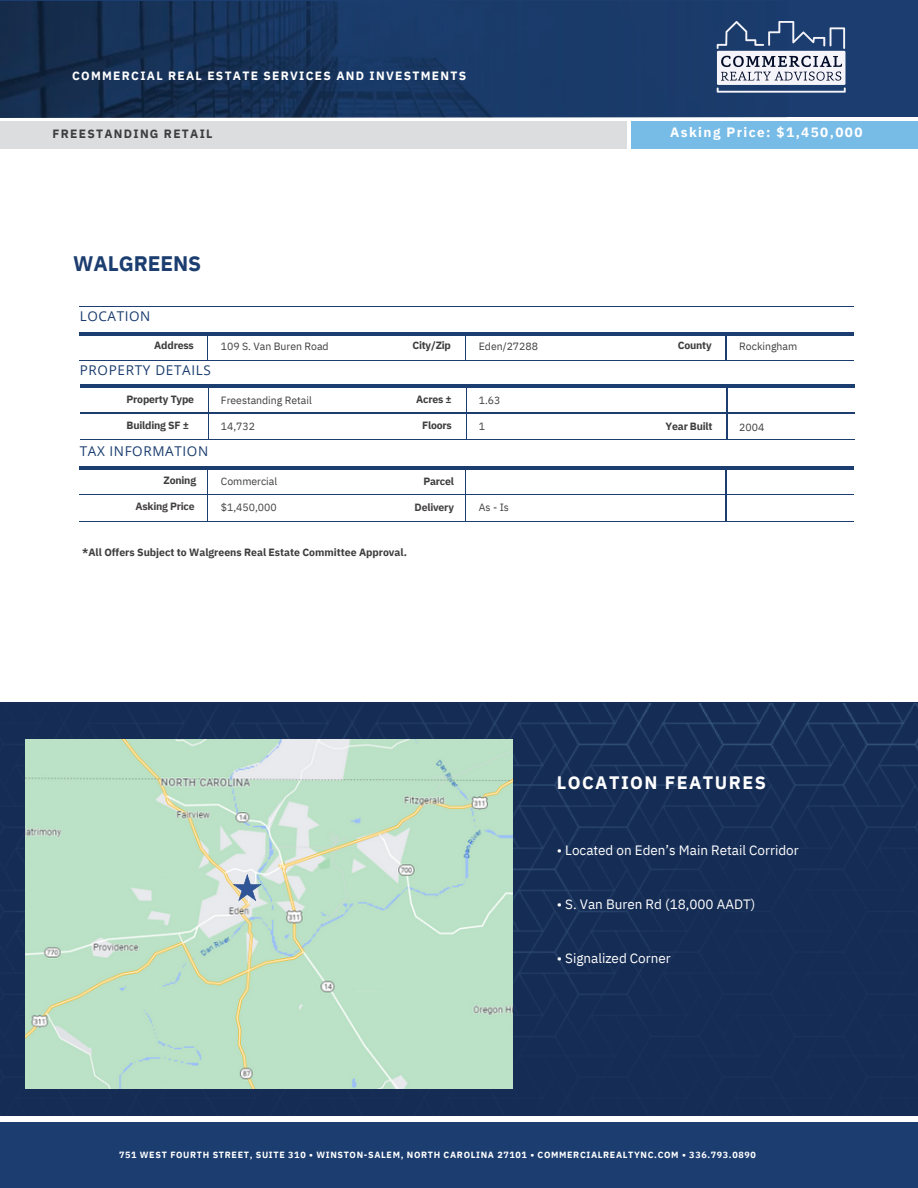
<style>
.page{position:relative;width:918px;height:1188px;background:#fff}
.page>*{position:absolute;margin:0;border:0;box-sizing:border-box;transform-origin:0 0}
.t1{font:700 21px "IBM Plex Sans";letter-spacing:-.005em;color:#1b3d6f}
.t2{font:700 18px "IBM Plex Sans";letter-spacing:.08em;color:#fff}
.t3{font:13.5px "IBM Plex Sans";color:#fff}
.t4{font:13.5px "Open Sans";letter-spacing:.045em;color:#1b3d6f}
.t5{font:700 13.5px "IBM Plex Sans";letter-spacing:.105em;color:#fff}
.t6{font:700 12px "IBM Plex Sans";letter-spacing:.11em;color:#fff}
.t7{font:700 12px "IBM Plex Sans";letter-spacing:.105em;color:#3f3e3f}
.t8{font:700 10.5px "IBM Plex Sans";letter-spacing:-.02em;color:#3f3e3f}
.t9{font:10.5px "IBM Plex Sans";letter-spacing:-.005em;color:#3f3e3f}
.t10{font:700 10.5px "IBM Plex Sans";letter-spacing:-.02em;color:#444243}
.t11{font:10.5px "IBM Plex Sans";letter-spacing:-.005em;color:#444243}
.t12{font:700 9px "IBM Plex Sans";letter-spacing:.07em;color:#fff}
</style>
<div class="page">
<div style="left:0;top:703px;width:918px;height:413px;background:#152c54"></div>
<img style="left:26px;top:739px;width:486px;height:350px">
<svg style="left:233px;top:874px;width:29px;height:27px"></svg>
<div style="left:0;top:121px;width:627px;height:27px;background:#dcddde"></div>
<div style="left:631px;top:121px;width:287px;height:27px;background:#77bbe7"></div>
<div style="left:0;top:0;width:918px;height:117px;background:#1b3d6f"></div>
<img style="left:0;top:1px;width:788px;height:116px">
<div style="left:0;top:1123px;width:918px;height:65px;background:#1b3d6f"></div>
<div style="left:717px;top:51px;width:128px;height:34px;background:#f4f4fa"></div>
<svg style="left:721px;top:56px;width:121px;height:25px"></svg>
<svg style="left:717px;top:87px;width:129px;height:6px"></svg>
<svg style="left:717px;top:21px;width:128px;height:28px"></svg>
<hr style="left:207px;top:494px;width:129px;height:1px;background:#1b3d6f">
<hr style="left:207px;top:521px;width:129px;height:1px;background:#1b3d6f">
<hr style="left:465px;top:494px;width:129px;height:1px;background:#1b3d6f">
<hr style="left:465px;top:521px;width:129px;height:1px;background:#1b3d6f">
<hr style="left:726px;top:494px;width:128px;height:1px;background:#1b3d6f">
<hr style="left:726px;top:521px;width:128px;height:1px;background:#1b3d6f">
<hr style="left:594px;top:494px;width:132px;height:1px;background:#1b3d6f">
<svg style="left:726px;top:469px;width:1px;height:52px"></svg>
<hr style="left:594px;top:521px;width:132px;height:1px;background:#1b3d6f">
<hr style="left:336px;top:494px;width:129px;height:1px;background:#1b3d6f">
<svg style="left:465px;top:469px;width:1px;height:52px"></svg>
<hr style="left:336px;top:521px;width:129px;height:1px;background:#1b3d6f">
<hr style="left:80px;top:494px;width:127px;height:1px;background:#1b3d6f">
<svg style="left:207px;top:469px;width:1px;height:52px"></svg>
<hr style="left:80px;top:521px;width:127px;height:1px;background:#1b3d6f">
<hr style="left:80px;top:466px;width:127px;height:3px;background:#1b3d6f">
<hr style="left:207px;top:466px;width:129px;height:3px;background:#1b3d6f">
<hr style="left:336px;top:466px;width:129px;height:3px;background:#1b3d6f">
<hr style="left:465px;top:466px;width:129px;height:3px;background:#1b3d6f">
<hr style="left:594px;top:466px;width:132px;height:3px;background:#1b3d6f">
<hr style="left:726px;top:466px;width:128px;height:3px;background:#1b3d6f">
<hr style="left:80px;top:307px;width:127px;height:1px;background:#1b3d6f">
<hr style="left:207px;top:307px;width:129px;height:1px;background:#1b3d6f">
<hr style="left:336px;top:307px;width:129px;height:1px;background:#1b3d6f">
<hr style="left:465px;top:307px;width:129px;height:1px;background:#1b3d6f">
<hr style="left:594px;top:307px;width:132px;height:1px;background:#1b3d6f">
<hr style="left:726px;top:307px;width:128px;height:1px;background:#1b3d6f">
<hr style="left:207px;top:360px;width:129px;height:1px;background:#1b3d6f">
<hr style="left:465px;top:360px;width:129px;height:1px;background:#1b3d6f">
<hr style="left:726px;top:360px;width:128px;height:1px;background:#1b3d6f">
<hr style="left:80px;top:360px;width:127px;height:1px;background:#1b3d6f">
<hr style="left:336px;top:360px;width:129px;height:1px;background:#1b3d6f">
<hr style="left:594px;top:360px;width:132px;height:1px;background:#1b3d6f">
<svg style="left:726px;top:335px;width:1px;height:25px"></svg>
<svg style="left:465px;top:335px;width:1px;height:25px"></svg>
<svg style="left:207px;top:335px;width:1px;height:25px"></svg>
<hr style="left:80px;top:332px;width:127px;height:3px;background:#1b3d6f">
<hr style="left:207px;top:332px;width:129px;height:3px;background:#1b3d6f">
<hr style="left:336px;top:332px;width:129px;height:3px;background:#1b3d6f">
<hr style="left:465px;top:332px;width:129px;height:3px;background:#1b3d6f">
<hr style="left:594px;top:332px;width:132px;height:3px;background:#1b3d6f">
<hr style="left:726px;top:332px;width:128px;height:3px;background:#1b3d6f">
<hr style="left:209px;top:413px;width:129px;height:1px;background:#1b3d6f">
<hr style="left:467px;top:413px;width:129px;height:1px;background:#1b3d6f">
<hr style="left:727px;top:413px;width:128px;height:1px;background:#1b3d6f">
<svg style="left:727px;top:388px;width:1px;height:51px"></svg>
<hr style="left:596px;top:413px;width:131px;height:1px;background:#1b3d6f">
<svg style="left:466px;top:388px;width:1px;height:51px"></svg>
<hr style="left:338px;top:413px;width:129px;height:1px;background:#1b3d6f">
<svg style="left:208px;top:388px;width:1px;height:51px"></svg>
<hr style="left:81px;top:413px;width:128px;height:1px;background:#1b3d6f">
<hr style="left:209px;top:439px;width:129px;height:1px;background:#1b3d6f">
<hr style="left:467px;top:439px;width:129px;height:1px;background:#1b3d6f">
<hr style="left:727px;top:439px;width:128px;height:1px;background:#1b3d6f">
<hr style="left:81px;top:385px;width:128px;height:3px;background:#1b3d6f">
<hr style="left:209px;top:385px;width:129px;height:3px;background:#1b3d6f">
<hr style="left:338px;top:385px;width:129px;height:3px;background:#1b3d6f">
<hr style="left:467px;top:385px;width:129px;height:3px;background:#1b3d6f">
<hr style="left:596px;top:385px;width:131px;height:3px;background:#1b3d6f">
<hr style="left:727px;top:385px;width:128px;height:3px;background:#1b3d6f">
<hr style="left:81px;top:439px;width:128px;height:1px;background:#1b3d6f">
<hr style="left:338px;top:439px;width:129px;height:1px;background:#1b3d6f">
<hr style="left:596px;top:439px;width:131px;height:1px;background:#1b3d6f">
<p class="t6" style="left:72px;top:67px;width:396px">COMMERCIAL REAL ESTATE SERVICES AND INVESTMENTS</p>
<p class="t7" style="left:53px;top:125px;width:161px">FREESTANDING RETAIL</p>
<p class="t1" style="left:73px;top:249px;width:130px">WALGREENS</p>
<p class="t4" style="left:80px;top:307px;width:72px">LOCATION</p>
<p class="t8" style="left:154px;top:339px;width:41px">Address</p>
<p class="t4" style="left:80px;top:361px;width:133px">PROPERTY DETAILS</p>
<p class="t8" style="left:127px;top:392px;width:69px">Property Type</p>
<p class="t8" style="left:127px;top:418px;width:64px">Building SF ±</p>
<p class="t4" style="left:80px;top:442px;width:130px">TAX INFORMATION</p>
<p class="t9" style="left:221px;top:339px;width:109px">109 S. Van Buren Road</p>
<p class="t9" style="left:221px;top:393px;width:92px">Freestanding Retail</p>
<p class="t9" style="left:221px;top:419px;width:36px">14,732</p>
<p class="t8" style="left:412px;top:339px;width:40px">City/Zip</p>
<p class="t8" style="left:416px;top:392px;width:37px">Acres ±</p>
<p class="t8" style="left:422px;top:418px;width:31px">Floors</p>
<p class="t8" style="left:164px;top:473px;width:34px">Zoning</p>
<p class="t10" style="left:135px;top:499px;width:61px">Asking Price</p>
<p class="t9" style="left:221px;top:474px;width:58px">Commercial</p>
<p class="t11" style="left:221px;top:500px;width:57px">$1,450,000</p>
<p class="t8" style="left:82px;top:545px;width:326px">*All Offers Subject to Walgreens Real Estate Committee Approval.</p>
<p class="t8" style="left:423px;top:474px;width:32px">Parcel</p>
<p class="t10" style="left:415px;top:500px;width:41px">Delivery</p>
<p class="t9" style="left:479px;top:339px;width:61px">Eden/27288</p>
<p class="t9" style="left:479px;top:393px;width:23px">1.63</p>
<p class="t9" style="left:479px;top:419px;width:8px">1</p>
<p class="t11" style="left:479px;top:500px;width:32px">As - Is</p>
<p class="t5" style="left:670px;top:123px;width:194px">Asking Price: $1,450,000</p>
<p class="t8" style="left:678px;top:339px;width:35px">County</p>
<p class="t9" style="left:739px;top:339px;width:59px">Rockingham</p>
<p class="t8" style="left:666px;top:420px;width:49px">Year Built</p>
<p class="t9" style="left:739px;top:420px;width:27px">2004</p>
<p class="t2" style="left:557px;top:771px;width:211px">LOCATION FEATURES</p>
<p class="t3" style="left:557px;top:841px;width:243px">• Located on Eden’s Main Retail Corridor</p>
<p class="t3" style="left:557px;top:895px;width:200px">• S. Van Buren Rd (18,000 AADT)</p>
<p class="t3" style="left:557px;top:949px;width:115px">• Signalized Corner</p>
<p class="t12" style="left:119px;top:1149px;width:638px">751 WEST FOURTH STREET, SUITE 310 • WINSTON-SALEM, NORTH CAROLINA 27101 • COMMERCIALREALTYNC.COM • 336.793.0890</p>
</div>
